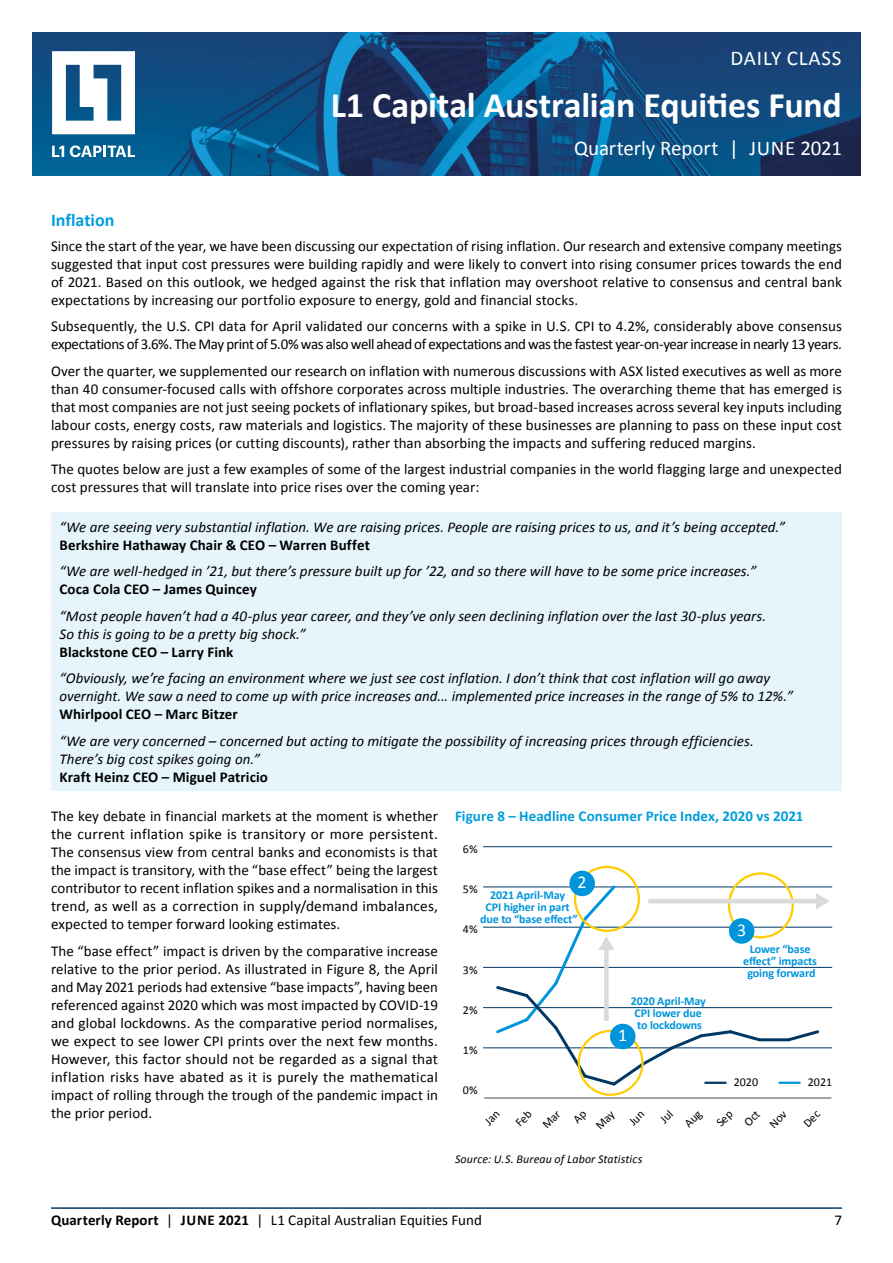
<style>
.page{position:relative;width:893px;height:1263px;background:#fff}
.page>*{position:absolute;margin:0;border:0;box-sizing:border-box;transform-origin:0 0}
.t1{font:700 36px "Calibri";letter-spacing:-.005em;color:#fff}
.t2{font:21px "Calibri";color:#fff}
.t3{font:21px "Calibri";letter-spacing:.04em;color:#fff}
.t4{font:700 18px "Calibri";letter-spacing:-.005em;color:#009ddc}
.t5{font:18px "Calibri";color:#fff}
.t6{font:15px/18px "Calibri";color:#000;text-align:justify}
.t7{font:italic 15px/18px "Calibri";color:#000}
.t8{font:15px/18px "Calibri";letter-spacing:-.02em;color:#000}
.t9{font:700 15px "Calibri";letter-spacing:.005em;color:#000}
.t10{font:700 15px "Calibri";letter-spacing:.005em;color:#009ddc}
.t11{font:700 12px/12px "Calibri";letter-spacing:-.01em;color:#0095db;text-align:center}
.t12{font:italic 12px "Calibri";letter-spacing:.01em;color:#000}
.t13{font:12px "Calibri";color:#000}
.s1{font-weight:700}
</style>
<div class="page">
<div style="left:51px;top:512px;width:791px;height:278px;background:#e6f5fb"></div>
<hr style="left:483px;top:1047px;width:349px;height:1px;background:#003865">
<hr style="left:483px;top:1007px;width:349px;height:1px;background:#003865">
<hr style="left:483px;top:967px;width:349px;height:1px;background:#003865">
<hr style="left:483px;top:927px;width:349px;height:1px;background:#003865">
<hr style="left:483px;top:887px;width:349px;height:1px;background:#003865">
<hr style="left:483px;top:846px;width:349px;height:1px;background:#003865">
<hr style="left:759px;top:1038px;width:30px;height:3px;background:#003865">
<svg style="left:785px;top:1030px;width:35px;height:12px"></svg>
<hr style="left:779px;top:1082px;width:21px;height:2px;background:#0095db">
<div style="left:728px;top:872px;width:66px;height:66px;border:2px solid #fc0;border-radius:50%"></div>
<svg style="left:494px;top:883px;width:269px;height:205px"></svg>
<hr style="left:648px;top:899px;width:170px;height:4px;background:#dadada">
<svg style="left:816px;top:893px;width:14px;height:16px"></svg>
<div style="left:610px;top:1024px;width:25px;height:25px;background:#0095db;border-radius:50%"></div>
<div style="left:569px;top:871px;width:26px;height:25px;background:#0095db;border-radius:50%"></div>
<div style="left:729px;top:918px;width:25px;height:26px;background:#0095db;border-radius:50%"></div>
<hr style="left:484px;top:1098px;width:347px;height:1px;background:#4a4a49">
<hr style="left:51px;top:1208px;width:791px;height:1px;background:#003865">
<img style="left:33px;top:33px;width:827px;height:142px">
<svg style="left:52px;top:51px;width:83px;height:83px"></svg>
<svg style="left:52px;top:146px;width:12px;height:11px"></svg>
<svg style="left:70px;top:145px;width:65px;height:12px"></svg>
<h2 class="t3" style="left:730px;top:45px;width:113px">Daily Class</h2>
<h1 class="t1" style="left:331px;top:82px;width:513px">L1 Capital Australian Equities Fund</h1>
<h2 class="t2" style="left:574px;top:135px;width:269px">Quarterly Report | JUNE 2021</h2>
<p class="t4" style="left:51px;top:209px;width:65px">Inflation</p>
<p class="t6" style="left:51px;top:237px;width:792px">Since the start of the year, we have been discussing our expectation of rising inflation. Our research and extensive company meetings suggested that input cost pressures were building rapidly and were likely to convert into rising consumer prices towards the end of 2021. Based on this outlook, we hedged against the risk that inflation may overshoot relative to consensus and central bank expectations by increasing our portfolio exposure to energy, gold and financial stocks.</p>
<p class="t8" style="left:51px;top:317px;width:792px">Subsequently, the U.S. CPI data for April validated our concerns with a spike in U.S. CPI to 4.2%, considerably above consensus expectations of 3.6%. The May print of 5.0% was also well ahead of expectations and was the fastest year-on-year increase in nearly 13 years.</p>
<p class="t6" style="left:51px;top:362px;width:792px">Over the quarter, we supplemented our research on inflation with numerous discussions with ASX listed executives as well as more than 40 consumer-focused calls with offshore corporates across multiple industries. The overarching theme that has emerged is that most companies are not just seeing pockets of inflationary spikes, but broad-based increases across several key inputs including labour costs, energy costs, raw materials and logistics. The majority of these businesses are planning to pass on these input cost pressures by raising prices (or cutting discounts), rather than absorbing the impacts and suffering reduced margins.</p>
<p class="t6" style="left:51px;top:460px;width:792px">The quotes below are just a few examples of some of the largest industrial companies in the world flagging large and unexpected cost pressures that will translate into price rises over the coming year:</p>
<p class="t7" style="left:60px;top:517px;width:727px">“We are seeing very substantial inflation. We are raising prices. People are raising prices to us, and it’s being accepted.”</p>
<p class="t9" style="left:60px;top:535px;width:312px">Berkshire Hathaway Chair &amp; CEO – Warren Buffet</p>
<p class="t7" style="left:60px;top:562px;width:698px">“We are well-hedged in ’21, but there’s pressure built up for ’22, and so there will have to be some price increases.”</p>
<p class="t9" style="left:60px;top:580px;width:199px">Coca Cola CEO – James Quincey</p>
<p class="t7" style="left:60px;top:606px;width:708px">“Most people haven’t had a 40-plus year career, and they’ve only seen declining inflation over the last 30-plus years.<br>So this is going to be a pretty big shock.”</p>
<p class="t9" style="left:60px;top:642px;width:175px">Blackstone CEO – Larry Fink</p>
<p class="t7" style="left:60px;top:669px;width:735px">“Obviously, we’re facing an environment where we just see cost inflation. I don’t think that cost inflation will go away overnight. We saw a need to come up with price increases and... implemented price increases in the range of 5% to 12%.”</p>
<p class="t9" style="left:60px;top:705px;width:180px">Whirlpool CEO – Marc Bitzer</p>
<p class="t7" style="left:60px;top:731px;width:696px">“We are very concerned – concerned but acting to mitigate the possibility of increasing prices through efficiencies.<br>There’s big cost spikes going on.”</p>
<p class="t9" style="left:60px;top:767px;width:210px">Kraft Heinz CEO – Miguel Patricio</p>
<p class="t6" style="left:51px;top:807px;width:388px">The key debate in financial markets at the moment is whether the current inflation spike is transitory or more persistent.<br>The consensus view from central banks and economists is that the impact is transitory, with the “base effect” being the largest contributor to recent inflation spikes and a normalisation in this trend, as well as a correction in supply/demand imbalances, expected to temper forward looking estimates.</p>
<p class="t6" style="left:51px;top:942px;width:388px">The “base effect” impact is driven by the comparative increase relative to the prior period. As illustrated in Figure 8, the April and May 2021 periods had extensive “base impacts”, having been referenced against 2020 which was most impacted by COVI D-19 and global lockdowns. As the comparative period normalises, we expect to see lower CPI prints over the next few months.<br>However, this factor should not be regarded as a signal that inflation risks have abated as it is purely the mathematical impact of rolling through the trough of the pandemic impact in the prior period.</p>
<p class="t10" style="left:455px;top:806px;width:350px">Figure 8 – Headline Consumer Price Index, 2020 vs 2021</p>
<p class="t13" style="left:463px;top:841px;width:16px">6%</p>
<p class="t5" style="left:578px;top:871px;width:11px">2</p>
<p class="t13" style="left:463px;top:881px;width:16px">5%</p>
<p class="t11" style="left:480px;top:889px;width:99px">2021 April-May<br>CPI higher in part due to “base effect”</p>
<p class="t5" style="left:737px;top:918px;width:11px">3</p>
<p class="t13" style="left:463px;top:922px;width:16px">4%</p>
<p class="t11" style="left:743px;top:942px;width:75px">Lower “base effect” impacts going forward</p>
<p class="t13" style="left:463px;top:962px;width:16px">3%</p>
<p class="t11" style="left:631px;top:995px;width:76px">2020 April-May<br>CPI lower due to lockdowns</p>
<p class="t13" style="left:463px;top:1002px;width:16px">2%</p>
<p class="t5" style="left:618px;top:1024px;width:11px">1</p>
<p class="t13" style="left:463px;top:1042px;width:16px">1%</p>
<p class="t13" style="left:734px;top:1074px;width:26px">2020</p>
<p class="t13" style="left:808px;top:1074px;width:26px">2021</p>
<p class="t13" style="left:463px;top:1083px;width:16px">0%</p>
<p class="t12" style="left:455px;top:1151px;width:189px">Source: U.S. Bureau of Labor Statistics</p>
<p class="t6" style="left:51px;top:1211px;width:432px"><span class="s1">Quarterly Report</span> | <span class="s1">JUNE 2021</span> | L1 Capital Australian Equities Fund</p>
<p class="t6" style="left:834px;top:1211px;width:9px">7</p>
</div>
